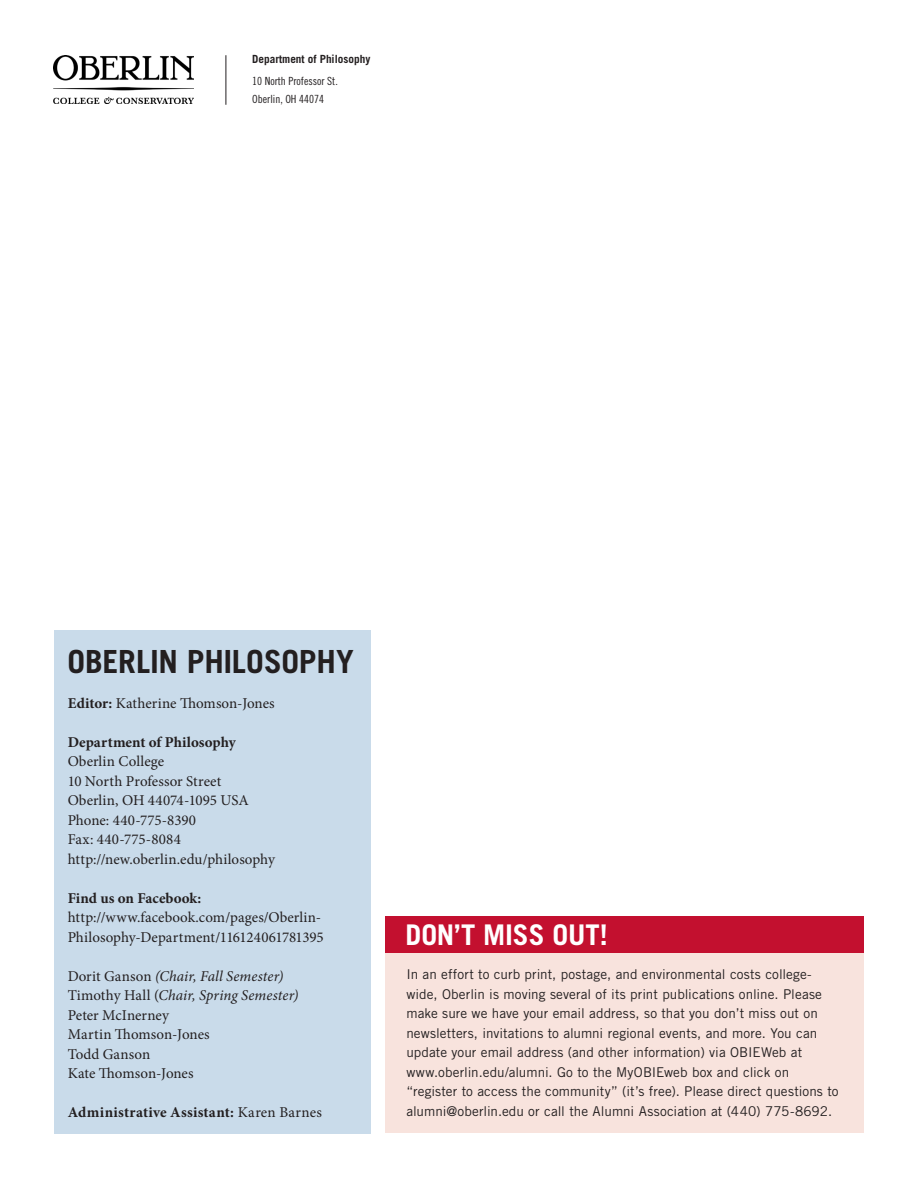
<style>
.page{position:relative;width:918px;height:1188px;background:#fff}
.page>*{position:absolute;margin:0;border:0;box-sizing:border-box;transform-origin:0 0}
.t1{font:700 31.95px "Trade Gothic LT Std";letter-spacing:-.005em;color:#231f20}
.t2{font:700 28.5px "Trade Gothic LT Std";letter-spacing:-.005em;color:#fff}
.t3{font:15px/19.5px "Minion Pro";color:#231f20}
.t4{font:700 15px "Minion Pro";letter-spacing:.005em;color:#231f20}
.t5{font:italic 15px "Minion Pro";letter-spacing:.01em;color:#231f20}
.t6{font:13.5px/19.5px "Trade Gothic LT Std";letter-spacing:.005em;color:#231f20}
.address{font:11.25px "Trade Gothic LT Std Cn 18";color:#231f20}
.office_of{font:700 11.25px "Trade Gothic LT Std";color:#231f20}
.s1{font-weight:700}
.s2{font-style:normal}
.s3{font-weight:400}
</style>
<div class="page">
<hr style="left:226px;top:55px;width:1px;height:50px;background:#231f20">
<img style="left:54px;top:55px;width:140px;height:48px">
<div style="left:385px;top:919px;width:479px;height:214px;background:#f8e3dd"></div>
<div style="left:385px;top:917px;width:479px;height:36px;background:#c3102f"></div>
<div style="left:54px;top:631px;width:317px;height:503px;background:#c9dbea"></div>
<p class="office_of" style="left:252px;top:52px;width:120px">Department of Philosophy</p>
<p class="address" style="left:252px;top:74px;width:87px">10 North Professor St.</p>
<p class="address" style="left:252px;top:92px;width:73px">Oberlin, OH 44074</p>
<p class="t1" style="left:67px;top:642px;width:288px">OBERLIN PHILOSOPHY</p>
<p class="t3" style="left:68px;top:693px;width:209px"><span class="s1">Editor:</span> Katherine Thomson-Jones</p>
<p class="t4" style="left:68px;top:731px;width:170px">Department of Philosophy</p>
<p class="t3" style="left:68px;top:752px;width:98px">Oberlin College</p>
<p class="t3" style="left:68px;top:771px;width:155px">10 North Professor Street</p>
<p class="t3" style="left:68px;top:791px;width:183px">Oberlin, OH 44074-1095 USA</p>
<p class="t3" style="left:68px;top:810px;width:130px">Phone: 440-775-8390</p>
<p class="t3" style="left:68px;top:830px;width:115px">Fax: 440-775-8084</p>
<p class="t3" style="left:68px;top:849px;width:209px">http://new.oberlin.edu/philosophy</p>
<p class="t4" style="left:68px;top:887px;width:135px">Find us on Facebook:</p>
<p class="t3" style="left:68px;top:908px;width:258px">http://www.facebook.com/pages/Oberlin-<br>Philosophy-Department/116124061781395</p>
<p class="t5" style="left:68px;top:966px;width:217px"><span class="s2">Dorit Ganson</span> (Chair, Fall Semester)</p>
<p class="t5" style="left:68px;top:985px;width:232px"><span class="s2">Timothy Hall (</span>Chair, Spring Semester)</p>
<p class="t3" style="left:68px;top:1005px;width:103px">Peter McInerney</p>
<p class="t3" style="left:68px;top:1025px;width:144px">Martin Thomson-Jones</p>
<p class="t3" style="left:68px;top:1044px;width:84px">Todd Ganson</p>
<p class="t3" style="left:68px;top:1064px;width:127px">Kate Thomson-Jones</p>
<p class="t4" style="left:68px;top:1102px;width:256px">Administrative Assistant: <span class="s3">Karen Barnes</span></p>
<p class="t2" style="left:406px;top:917px;width:204px">DON’T MISS OUT!</p>
<p class="t6" style="left:406px;top:965px;width:434px">In an effort to curb print, postage, and environmental costs college&shy;wide, Oberlin is moving several of its print publications online. Please make sure we have your email address, so that you don’t miss out on newsletters, invitations to alumni regional events, and more. You can update your email address (and other information) via OBIEWeb at www.oberlin.edu/alumni. Go to the MyOBIEweb box and click on “register to access the community” (it’s free). Please direct questions to alumni@oberlin.edu or call the Alumni Association at (440) 775-8692.</p>
</div>
